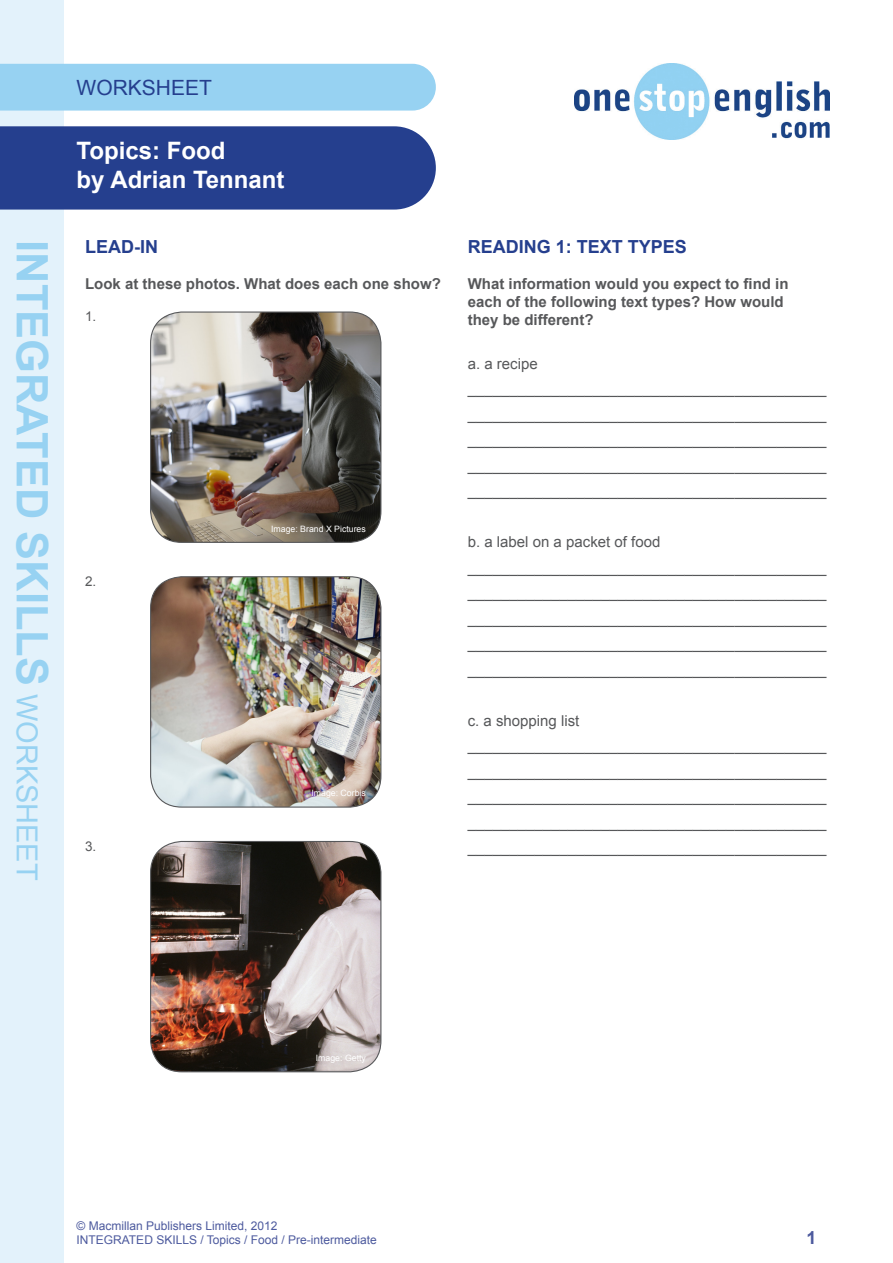
<style>
.page{position:relative;width:893px;height:1263px;background:#fff}
.page>*{position:absolute;margin:0;border:0;box-sizing:border-box;transform-origin:0 0}
.t1{font:700 43.35px "Arial";color:#97d2f2}
.t2{font:700 24px "Arial";color:#fff}
.t3{font:21px "Arial";color:#253f8e}
.Body_Arial{font:700 18px "Arial";color:#253f8e}
.t4{font:700 18px "Arial";color:#4d5a9e}
.Body_Arial-2{font:15px/25.5px "Arial";color:#57585a;text-align:justify}
.Body_Arial-3{font:700 15px/18px "Arial";color:#57585a}
.Body_Arial-4{font:13.5px "Arial";color:#57585a}
.t5{font:12px "Arial";color:#4d5a9e}
.Arial_bold__rubic{font:8.7px "Arial";color:#fff}
.s1{font-weight:400;font-size:28.95px}
</style>
<div class="page">
<div style="left:0;top:0;width:64px;height:1263px;background:#e3f2fb"></div>
<img style="left:575px;top:64px;width:254px;height:75px">
<div style="left:0;top:126px;width:436px;height:84px;background:#253f8e"></div>
<div style="left:0;top:64px;width:436px;height:47px;background:#97d2f2"></div>
<img style="left:151px;top:312px;width:230px;height:230px">
<div style="left:150px;top:311px;width:231px;height:232px;border:1px solid #57585a;border-radius:31px"></div>
<img style="left:151px;top:577px;width:230px;height:230px">
<div style="left:150px;top:576px;width:231px;height:232px;border:1px solid #57585a;border-radius:31px"></div>
<img style="left:151px;top:841px;width:230px;height:231px">
<div style="left:150px;top:841px;width:231px;height:231px;border:1px solid #57585a;border-radius:31px"></div>
<p class="t3" style="left:77px;top:74px;width:137px">WORKSHEET</p>
<p class="t2" style="left:77px;top:135px;width:150px">Topics: Food</p>
<p class="t2" style="left:77px;top:164px;width:210px">by Adrian Tennant</p>
<p class="t1" style="left:61px;top:240px;width:642px;rotate:90deg">INTEGRATED SKILLS <span class="s1">WORKSHEET</span></p>
<p class="Body_Arial" style="left:85px;top:235px;width:74px">LEAD-IN</p>
<p class="Body_Arial-3" style="left:85px;top:276px;width:357px">Look at these photos. What does each one show?</p>
<p class="Body_Arial-4" style="left:85px;top:308px;width:13px">1.</p>
<p class="Arial_bold__rubic" style="left:271px;top:523px;width:96px">Image: Brand X Pictures</p>
<p class="Body_Arial-4" style="left:85px;top:572px;width:13px">2.</p>
<p class="Arial_bold__rubic" style="left:311px;top:787px;width:56px">Image: Corbis</p>
<p class="Body_Arial-4" style="left:85px;top:837px;width:13px">3.</p>
<p class="Body_Arial" style="left:468px;top:235px;width:221px">READING 1: TEXT TYPES</p>
<p class="Body_Arial-3" style="left:468px;top:276px;width:322px">What information would you expect to find in each of the following text types? How would they be different?</p>
<p class="Body_Arial-2" style="left:468px;top:351px;width:72px">a. a recipe</p>
<p class="Body_Arial-2" style="left:468px;top:376px;width:360px">___________________________________________ ___________________________________________ ___________________________________________ ___________________________________________ ___________________________________________</p>
<p class="Body_Arial-2" style="left:468px;top:529px;width:194px">b. a label on a packet of food</p>
<p class="Body_Arial-2" style="left:468px;top:555px;width:360px">___________________________________________ ___________________________________________ ___________________________________________ ___________________________________________ ___________________________________________</p>
<p class="Body_Arial-2" style="left:468px;top:708px;width:113px">c. a shopping list</p>
<p class="Body_Arial-2" style="left:468px;top:733px;width:360px">___________________________________________ ___________________________________________ ___________________________________________ ___________________________________________ ___________________________________________</p>
<p class="Arial_bold__rubic" style="left:316px;top:1052px;width:52px">Image: Getty</p>
<p class="t5" style="left:77px;top:1218px;width:202px">© Macmillan Publishers Limited, 2012</p>
<p class="t5" style="left:77px;top:1232px;width:302px">INTEGRATED SKILLS / Topics / Food / Pre-intermediate</p>
<p class="t4" style="left:806px;top:1226px;width:12px">1</p>
</div>
